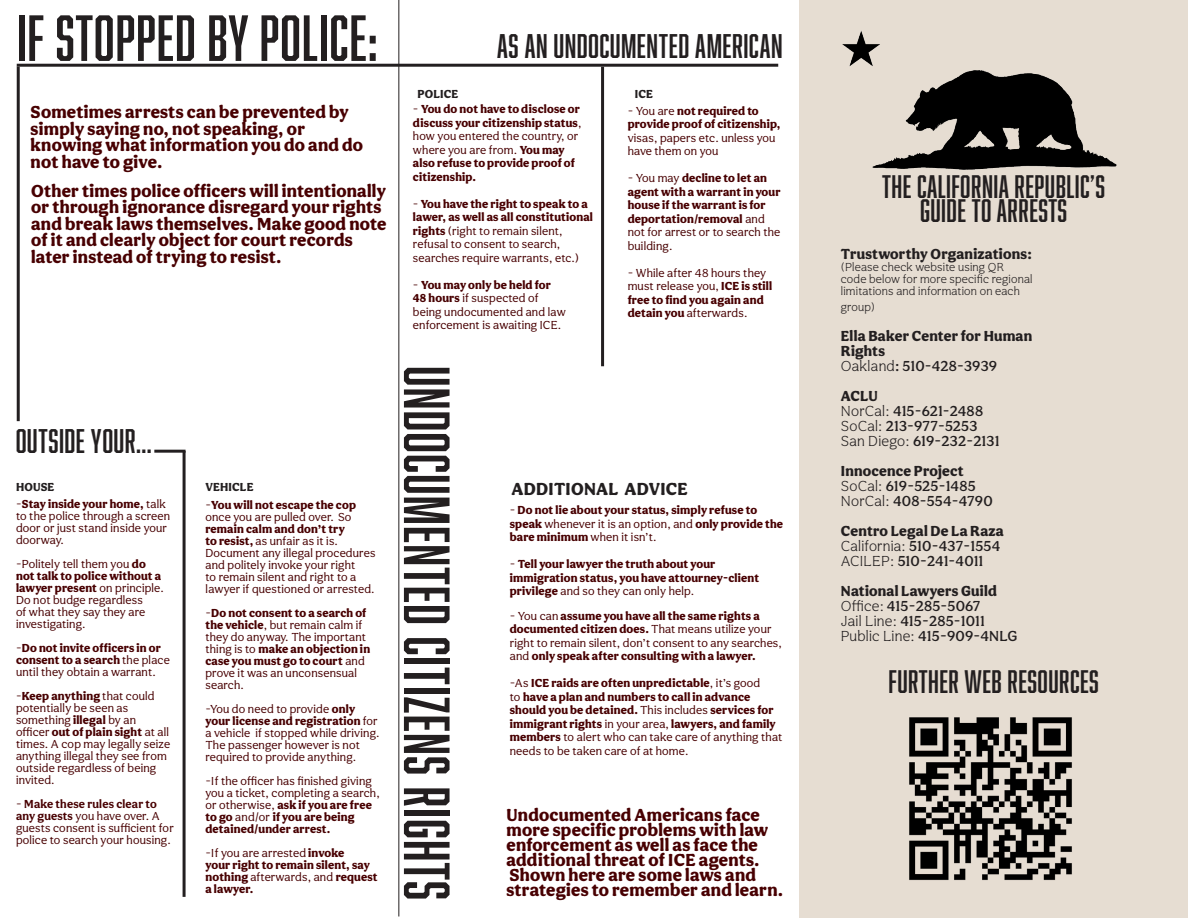
<style>
.page{position:relative;width:1188px;height:918px;background:#fff}
.page>*{position:absolute;margin:0;border:0;box-sizing:border-box;transform-origin:0 0}
.Body_Copy_1_-_Justif{font:60px "Abolition";letter-spacing:.015em;color:#231f20}
.Body_Copy_1_-_Justif-2{font:31.5px "Abolition";letter-spacing:.015em;color:#231f20}
.Body_Copy_1_-_Justif-3{font:30px "Abolition";letter-spacing:.015em;color:#231f20}
.Body_Copy_1_-_Justif-4{font:900 18px/16.5px "Aesthet Nova";letter-spacing:.015em;color:#480002}
.Body_Copy_1_-_Justif-5{font:900 18px "Aesthet Nova";letter-spacing:.015em;color:#231f20}
.Body_Copy_1_-_Justif-6{font:500 15px "Aesthet Nova";letter-spacing:.015em;color:#231f20}
.Body_Copy_1_-_Justif-7{font:900 15px/15px "Aesthet Nova";letter-spacing:.015em;color:#231f20}
.Body_Copy_1_-_Justif-8{font:12px/12px "Aesthet Nova";letter-spacing:.015em;color:#480002}
.Body_Copy_1_-_Justif-9{font:900 12px/13.5px "Aesthet Nova";letter-spacing:.015em;color:#480002}
.Body_Copy_1_-_Justif-10{font:300 12px/12px "Aesthet Nova";letter-spacing:.015em;color:#231f20}
.Body_Copy_1_-_Justif-11{font:900 12px "Aesthet Nova";letter-spacing:.015em;color:#231f20}
.s1{font-weight:900}
.s2{font-weight:400}
.s3{font-weight:700}
.s4{font-weight:300}
</style>
<div class="page">
<div style="left:799px;top:0;width:389px;height:918px;background:#e6ddd2"></div>
<img style="left:842px;top:31px;width:275px;height:139px">
<img style="left:909px;top:717px;width:163px;height:163px">
<hr style="left:398px;top:0;width:1px;height:916px;background:#231f20">
<hr style="left:17px;top:64px;width:761px;height:3px;background:#231f20">
<hr style="left:183px;top:451px;width:3px;height:446px;background:#231f20">
<hr style="left:154px;top:450px;width:32px;height:3px;background:#231f20">
<hr style="left:17px;top:67px;width:3px;height:354px;background:#231f20">
<hr style="left:601px;top:67px;width:3px;height:299px;background:#231f20">
<p class="Body_Copy_1_-_Justif" style="left:17px;top:3px;width:362px">IF STOPPED BY POLICE:</p>
<p class="Body_Copy_1_-_Justif-4" style="left:31px;top:103px;width:320px">Sometimes arrests can be prevented by simply saying no, not speaking, or</p>
<p class="Body_Copy_1_-_Justif-4" style="left:31px;top:136px;width:334px">knowing what information you do and do not have to give.</p>
<p class="Body_Copy_1_-_Justif-4" style="left:31px;top:182px;width:357px">Other times police officers will intentionally or through ignorance disregard your rights and break laws themselves. Make good note of it and clearly object for court records later instead of trying to resist.</p>
<p class="Body_Copy_1_-_Justif-2" style="left:16px;top:423px;width:138px">OUTSIDE YOUR...</p>
<p class="Body_Copy_1_-_Justif-11" style="left:16px;top:480px;width:40px">HOUSE</p>
<p class="Body_Copy_1_-_Justif-11" style="left:205px;top:480px;width:50px">VEHICLE</p>
<p class="Body_Copy_1_-_Justif-8" style="left:16px;top:498px;width:156px">-<span class="s1">Stay inside your home,</span> talk to the police through a screen door or just stand inside your doorway.</p>
<p class="Body_Copy_1_-_Justif-8" style="left:16px;top:558px;width:149px">-Politely tell them you <span class="s1">do not talk to police without a lawyer present</span> on principle.<br>Do not budge regardless<br>of what they say they are investigating.</p>
<p class="Body_Copy_1_-_Justif-9" style="left:16px;top:641px;width:155px;line-height:12px"><span class="s2">-</span>Do not invite officers in or consent to a search <span class="s2">the place until they obtain a warrant.</span></p>
<p class="Body_Copy_1_-_Justif-8" style="left:16px;top:690px;width:156px">-<span class="s1">Keep anything</span> that could potentially be seen as something <span class="s1">illegal</span> by an officer <span class="s1">out of plain sight</span> at all times. A cop may legally seize anything illegal they see from outside regardless of being invited.</p>
<p class="Body_Copy_1_-_Justif-8" style="left:16px;top:798px;width:159px">- <span class="s3">Make these rules clear to any guests</span> you have over. A guests consent is sufficient for police to search your housing.</p>
<p class="Body_Copy_1_-_Justif-8" style="left:205px;top:499px;width:171px">-<span class="s1">You will not escape the cop </span>once you are pulled over. So <span class="s1">remain calm and don’t try<br>to resist,</span> as unfair as it is.<br>Document any illegal procedures and politely invoke your right<br>to remain silent and right to a lawyer if questioned or arrested.</p>
<p class="Body_Copy_1_-_Justif-8" style="left:205px;top:607px;width:166px">-<span class="s1">Do not consent to a search of the vehicle</span>, but remain calm if they do anyway. The important thing is to <span class="s1">make an objection in case you must go to court</span> and prove it was an unconsensual search.</p>
<p class="Body_Copy_1_-_Justif-8" style="left:205px;top:703px;width:176px">-You do need to provide <span class="s1">only your license and registration</span> for a vehicle if stopped while driving.<br>The passenger however is not required to provide anything.</p>
<p class="Body_Copy_1_-_Justif-8" style="left:205px;top:775px;width:176px">-If the officer has finished giving you a ticket, completing a search, or otherwise, <span class="s1">ask if you are free to go</span> and/or <span class="s1">if you are being detained/under arrest.</span></p>
<p class="Body_Copy_1_-_Justif-9" style="left:205px;top:847px;width:174px;line-height:12px"><span class="s2">-If you are arrested</span> invoke<br>your right to remain silent, say nothing <span class="s2">afterwards, and</span> request a lawyer.</p>
<p class="Body_Copy_1_-_Justif-2" style="left:497px;top:28px;width:287px">AS AN UNDOCUMENTED AMERICAN</p>
<p class="Body_Copy_1_-_Justif-11" style="left:417px;top:86px;width:42px">POLICE</p>
<p class="Body_Copy_1_-_Justif-11" style="left:635px;top:86px;width:20px">ICE</p>
<p class="Body_Copy_1_-_Justif-8" style="left:628px;top:104px;width:154px;line-height:13.5px">- You are <span class="s1">not required to provide proof of citizenship, </span>visas, papers etc. unless you have them on you</p>
<p class="Body_Copy_1_-_Justif-9" style="left:628px;top:171px;width:154px"><span class="s2">- You may</span> decline to let an agent with a warrant in your house if the warrant is for deportation/removal <span class="s2">and not for arrest or to search the building.</span></p>
<p class="Body_Copy_1_-_Justif-8" style="left:628px;top:266px;width:146px;line-height:13.5px">- While after 48 hours they must release you, <span class="s1">ICE is still free to find you again and detain you</span> afterwards.</p>
<p class="Body_Copy_1_-_Justif-9" style="left:413px;top:102px;width:170px"><span class="s2">-</span> You do not have to disclose or discuss your citizenship status<span class="s2">, how you entered the country, or where you are from.</span> You may also refuse to provide proof of citizenship.</p>
<p class="Body_Copy_1_-_Justif-8" style="left:413px;top:197px;width:181px;line-height:13.5px">- <span class="s1">You have the right to speak to a lawer, as well as all constitutional rights</span> (right to remain silent, refusal to consent to search, searches require warrants, etc.)</p>
<p class="Body_Copy_1_-_Justif-8" style="left:413px;top:278px;width:154px;line-height:13.5px">- <span class="s1">You may only be held for<br>48 hours</span> if suspected of being undocumented and law enforcement is awaiting ICE.</p>
<p class="Body_Copy_1_-_Justif" style="left:462px;top:366px;width:536px;rotate:90deg">undocumented citizens RIGHTS</p>
<p class="Body_Copy_1_-_Justif-5" style="left:512px;top:477px;width:178px">ADDITIONAL ADVICE</p>
<p class="Body_Copy_1_-_Justif-9" style="left:510px;top:503px;width:275px"><span class="s2">-</span> Do not lie about your status, simply refuse to speak <span class="s2">whenever it is an option, and</span> only provide the bare minimum <span class="s2">when it isn’t.</span></p>
<p class="Body_Copy_1_-_Justif-9" style="left:510px;top:557px;width:251px"><span class="s2">-</span> Tell your lawyer the truth about your immigration status, you have attourney-client privilege <span class="s2">and so they can only help.</span></p>
<p class="Body_Copy_1_-_Justif-9" style="left:510px;top:609px;width:274px"><span class="s2">- You can</span> assume you have all the same rights a documented citizen does. <span class="s2">That means utilize your right to remain silent, don’t consent to any searches, and</span> only speak after consulting with a lawyer.</p>
<p class="Body_Copy_1_-_Justif-9" style="left:510px;top:676px;width:274px"><span class="s2">-As</span> ICE raids are often unpredictable<span class="s2">, it’s good<br>to</span> have a plan and numbers to call in advance should you be detained. <span class="s2">This includes</span> services for immigrant rights <span class="s2">in your area,</span> lawyers, and family members <span class="s2">to alert who can take care of anything that needs to be taken care of at home.</span></p>
<p class="Body_Copy_1_-_Justif-4" style="left:507px;top:807px;width:263px;line-height:15px">Undocumented Americans face more specific problems with law enforcement as well as face the additional threat of ICE agents.</p>
<p class="Body_Copy_1_-_Justif-4" style="left:507px;top:867px;width:278px;line-height:15px">Shown here are some laws and strategies to remember and learn.</p>
<p class="Body_Copy_1_-_Justif-3" style="left:882px;top:169px;width:224px">THE CALIFORNIA REPUBLIC’S</p>
<p class="Body_Copy_1_-_Justif-3" style="left:920px;top:193px;width:149px">GUIDE TO ARRESTS</p>
<p class="Body_Copy_1_-_Justif-7" style="left:841px;top:246px;width:192px">Trustworthy Organizations:</p>
<p class="Body_Copy_1_-_Justif-10" style="left:841px;top:260px;width:193px">(Please check website using QR code below for more specific regional limitations and information on each</p>
<p class="Body_Copy_1_-_Justif-10" style="left:841px;top:301px;width:36px">group)</p>
<p class="Body_Copy_1_-_Justif-7" style="left:841px;top:328px;width:193px">Ella Baker Center for Human<br>Rights</p>
<p class="Body_Copy_1_-_Justif-6" style="left:841px;top:357px;width:158px"><span class="s4">Oakland</span>: 510-428-3939</p>
<p class="Body_Copy_1_-_Justif-7" style="left:841px;top:388px;width:38px">ACLU</p>
<p class="Body_Copy_1_-_Justif-6" style="left:841px;top:402px;width:144px"><span class="s4">NorCal:</span> 415-621-2488</p>
<p class="Body_Copy_1_-_Justif-6" style="left:841px;top:417px;width:138px"><span class="s4">SoCal:</span> 213-977-5253</p>
<p class="Body_Copy_1_-_Justif-6" style="left:841px;top:432px;width:160px"><span class="s4">San Diego:</span> 619-232-2131</p>
<p class="Body_Copy_1_-_Justif-7" style="left:841px;top:463px;width:124px">Innocence Project</p>
<p class="Body_Copy_1_-_Justif-6" style="left:841px;top:477px;width:136px"><span class="s4">SoCal:</span> 619-525-1485</p>
<p class="Body_Copy_1_-_Justif-6" style="left:841px;top:492px;width:153px"><span class="s4">NorCal:</span> 408-554-4790</p>
<p class="Body_Copy_1_-_Justif-7" style="left:841px;top:523px;width:165px">Centro Legal De La Raza</p>
<p class="Body_Copy_1_-_Justif-6" style="left:841px;top:537px;width:161px"><span class="s4">California:</span> 510-437-1554</p>
<p class="Body_Copy_1_-_Justif-6" style="left:841px;top:552px;width:144px"><span class="s4">ACILEP:</span> 510-241-4011</p>
<p class="Body_Copy_1_-_Justif-7" style="left:841px;top:583px;width:157px">National Lawyers Guild</p>
<p class="Body_Copy_1_-_Justif-6" style="left:841px;top:597px;width:141px"><span class="s4">Office:</span> 415-285-5067</p>
<p class="Body_Copy_1_-_Justif-6" style="left:841px;top:612px;width:145px"><span class="s4">Jail Line:</span> 415-285-1011</p>
<p class="Body_Copy_1_-_Justif-6" style="left:841px;top:627px;width:178px"><span class="s4">Public Line:</span> 415-909-4NLG</p>
<p class="Body_Copy_1_-_Justif-3" style="left:889px;top:664px;width:212px">FURTHER WEB RESOURCES</p>
</div>
